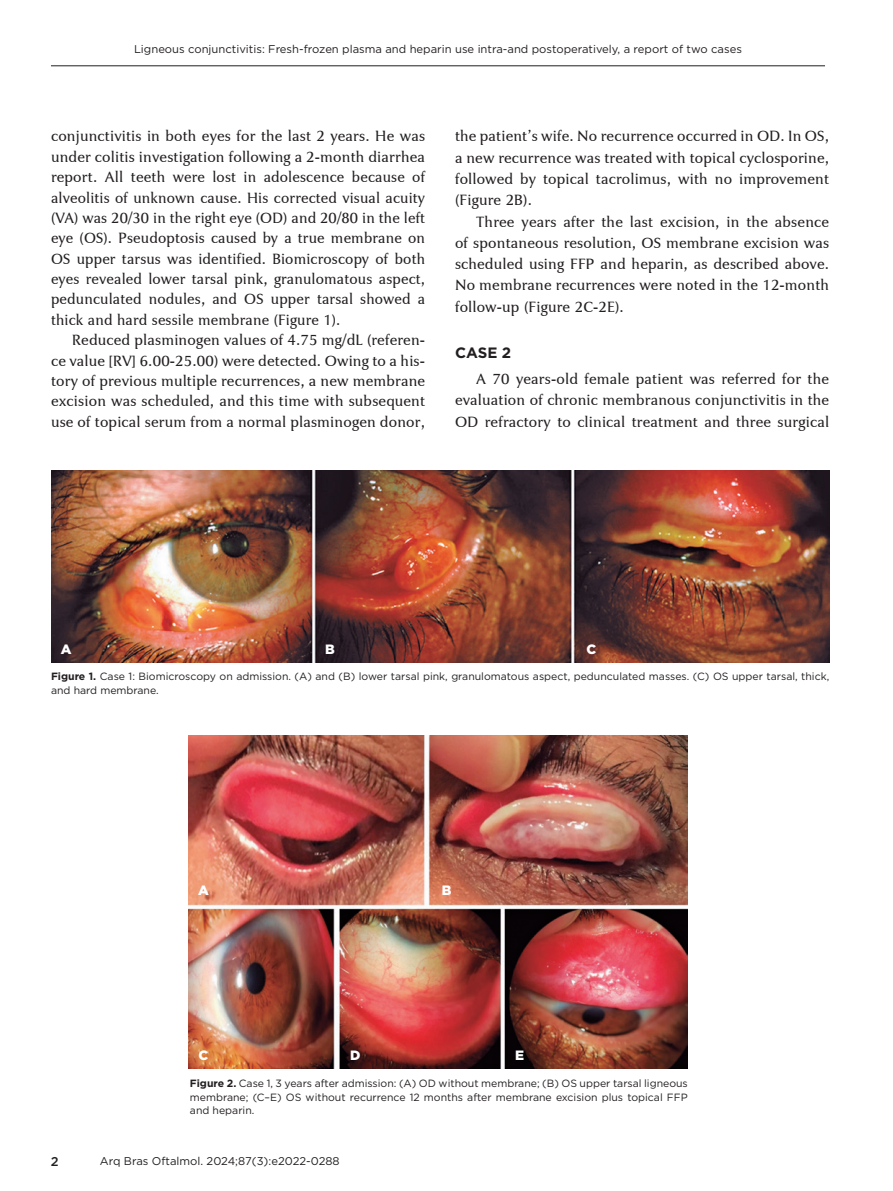
<style>
.page{position:relative;width:893px;height:1191px;background:#fff}
.page>*{position:absolute;margin:0;border:0;box-sizing:border-box;transform-origin:0 0}
.t1{font:15px/20.4px "Jaguar JC Book";letter-spacing:.015em;color:#231f20;text-align:justify}
.t2{font:700 15px "Gotham";color:#231f20}
.t3{font:900 13.5px "Gotham";color:#fff}
.t4{font:500 12.75px "Gotham";color:#231f20}
.t5{font:11.25px "Gotham";color:#231f20}
.t6{font:10.5px/13.5px "Gotham";color:#231f20}
.s1{font-weight:700}
</style>
<div class="page">
<hr style="left:51px;top:65px;width:774px;height:1px;background:#231f20">
<img style="left:51px;top:471px;width:778px;height:191px">
<img style="left:188px;top:735px;width:500px;height:333px">
<p class="t5" style="left:134px;top:41px;width:609px">Ligneous conjunctivitis: Fresh-frozen plasma and heparin use intra-and postoperatively, a report of two cases</p>
<p class="t1" style="left:51px;top:126px;width:376px">conjunctivitis in both eyes for the last 2 years. He was under colitis investigation following a 2-month diarrhea report. All teeth were lost in adolescence because of alveolitis of unknown cause. His corrected visual acuity (VA) was 20/30 in the right eye (OD) and 20/80 in the left eye (OS). Pseudoptosis caused by a true membrane on OS upper tarsus was identified. Biomicroscopy of both eyes revealed lower tarsal pink, granulomatous aspect, pedunculated nodules, and OS upper tarsal showed a thick and hard sessile membrane (Figure 1).</p>
<p class="t1" style="left:51px;top:330px;width:376px;text-indent:21px">Reduced plasminogen values of 4.75 mg/dL (referen&shy;ce value [RV] 6.00-25.00) were detected. Owing to a his&shy;tory of previous multiple recurrences, a new membrane excision was scheduled, and this time with subsequent use of topical serum from a normal plasminogen donor,</p>
<p class="t1" style="left:455px;top:126px;width:376px;line-height:21.3px">the patient’s wife. No recurrence occurred in OD. In OS, a new recurrence was treated with topical cyclosporine, followed by topical tacrolimus, with no improvement (Figure 2B).</p>
<p class="t1" style="left:455px;top:211px;width:376px;line-height:21.3px;text-indent:21px">Three years after the last excision, in the absence of spontaneous resolution, OS membrane excision was scheduled using FFP and heparin, as described above.<br>No membrane recurrences were noted in the 12-month follow-up (Figure 2C-2E).</p>
<p class="t2" style="left:455px;top:343px;width:58px">CASE 2</p>
<p class="t1" style="left:455px;top:368px;width:376px;line-height:21.3px;text-indent:21px">A 70 years-old female patient was referred for the evaluation of chronic membranous conjunctivitis in the OD refractory to clinical treatment and three surgical</p>
<p class="t3" style="left:61px;top:640px;width:12px">A</p>
<p class="t3" style="left:325px;top:640px;width:11px">B</p>
<p class="t3" style="left:586px;top:640px;width:11px">C</p>
<p class="t6" style="left:51px;top:670px;width:780px"><span class="s1">Figure 1.</span> Case 1: Biomicroscopy on admission. (A) and (B) lower tarsal pink, granulomatous aspect, pedunculated masses. (C) OS upper tarsal, thick, and hard membrane.</p>
<p class="t3" style="left:198px;top:881px;width:12px">A</p>
<p class="t3" style="left:442px;top:881px;width:11px">B</p>
<p class="t3" style="left:198px;top:1045px;width:11px">C</p>
<p class="t3" style="left:350px;top:1045px;width:12px">D</p>
<p class="t3" style="left:515px;top:1045px;width:11px">E</p>
<p class="t6" style="left:190px;top:1076px;width:499px;text-align:justify"><span class="s1">Figure 2.</span> Case 1, 3 years after admission: (A) OD without membrane; (B) OS upper tarsal ligneous membrane; (C–E) OS without recurrence 12 months after membrane excision plus topical FFP and heparin.</p>
<p class="t4" style="left:51px;top:1153px;width:9px">2</p>
<p class="t5" style="left:100px;top:1153px;width:241px">Arq Bras Oftalmol. 2024;87(3):e2022-0288</p>
</div>
